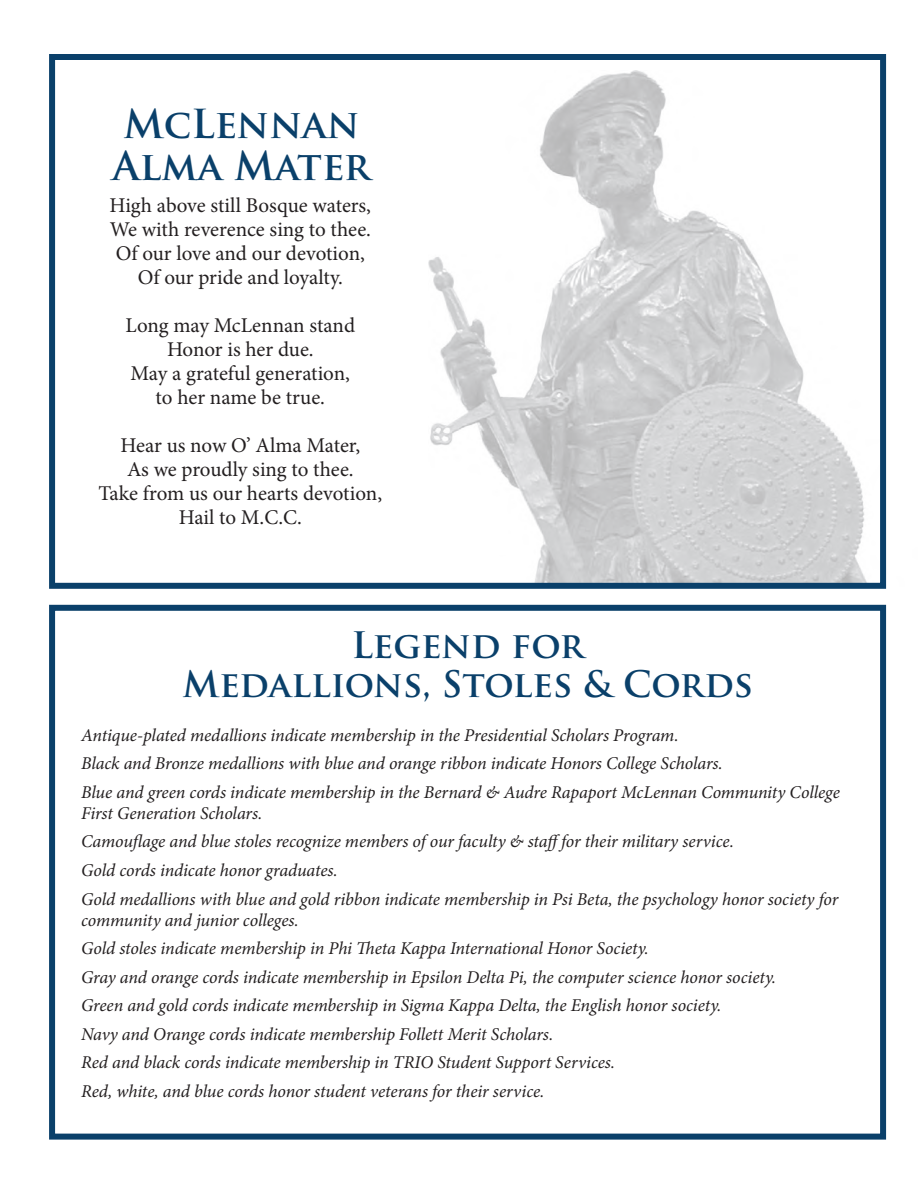
<style>
.page{position:relative;width:918px;height:1188px;background:#fff}
.page>*{position:absolute;margin:0;border:0;box-sizing:border-box;transform-origin:0 0}
.t1{font:700 39px/42px "Trajan Pro";color:#0a406a}
.t2{font:700 35.55px/39px "Trajan Pro";color:#0a406a;text-align:center}
.t3{font:21px/24px "Minion Pro";letter-spacing:-.005em;color:#231f20;text-align:center}
.t4{font:italic 18px/28.5px "Minion Pro";letter-spacing:-.005em;color:#231f20}
</style>
<div class="page">
<img style="left:428px;top:71px;width:459px;height:515px">
<div style="left:49px;top:605px;width:837px;height:535px;border:6px solid #0a406a"></div>
<div style="left:49px;top:54px;width:837px;height:535px;border:6px solid #0a406a"></div>
<h1 class="t1" style="left:113px;top:104px;width:259px">McLennan<br>Alma Mater</h1>
<p class="t3" style="left:110px;top:193px;width:263px">High above still Bosque waters,<br>We with reverence sing to thee.<br>Of our love and our devotion,<br>Of our pride and loyalty.</p>
<p class="t3" style="left:126px;top:313px;width:231px">Long may McLennan stand<br>Honor is her due.<br>May a grateful generation, to her name be true.</p>
<p class="t3" style="left:99px;top:433px;width:285px">Hear us now O’ Alma Mater,<br>As we proudly sing to thee.<br>Take from us our hearts devotion,<br>Hail to M.C.C.</p>
<h2 class="t2" style="left:182px;top:626px;width:572px">Legend for<br>Medallions, Stoles &amp; Cords</h2>
<p class="t4" style="left:81px;top:721px;width:760px">Antique-plated medallions indicate membership in the Presidential Scholars Program.<br>Black and Bronze medallions with blue and orange ribbon indicate Honors College Scholars.<br>Blue and green cords indicate membership in the Bernard &amp; Audre Rapaport McLennan Community College</p>
<p class="t4" style="left:81px;top:799px;width:759px">First Generation Scholars.<br>Camouflage and blue stoles recognize members of our faculty &amp; stafffor their military service.<br>Gold cords indicate honor graduates.<br>Gold medallions with blue and gold ribbon indicate membership in Psi Beta, the psychology honor society for</p>
<p class="t4" style="left:81px;top:905px;width:696px">community and junior colleges.<br>Gold stoles indicate membership in Phi Theta Kappa International Honor Society.<br>Gray and orange cords indicate membership in Epsilon Delta Pi, the computer science honor society.<br>Green and gold cords indicate membership in Sigma Kappa Delta, the English honor society.<br>Navy and Orange cords indicate membership Follett Merit Scholars.<br>Red and black cords indicate membership in TRIO Student Support Services.<br>Red, white, and blue cords honor student veterans for their service.</p>
</div>
